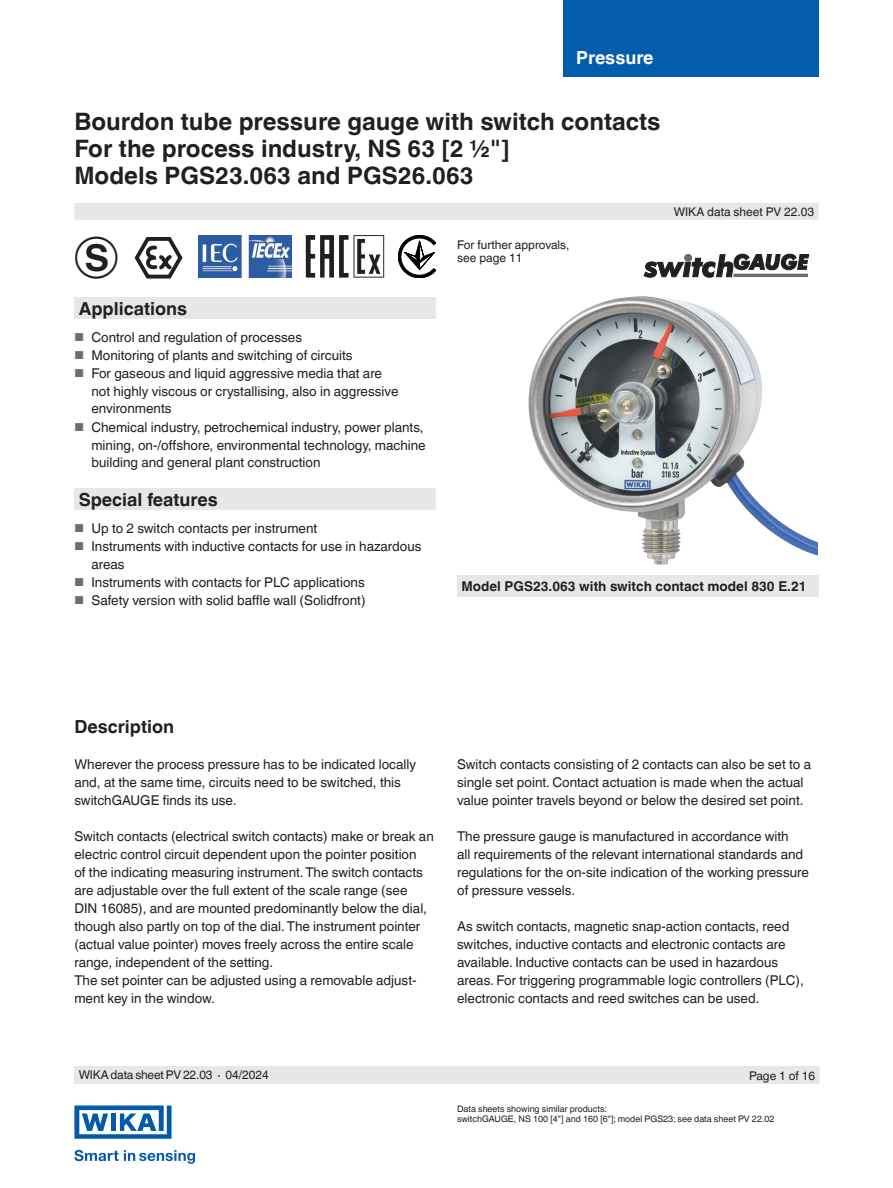
<style>
.page{position:relative;width:893px;height:1188px;background:#fff}
.page>*{position:absolute;margin:0;border:0;box-sizing:border-box;transform-origin:0 0}
.t1{font:46.5px "Wika";color:#231f20}
.t2{font:700 24px/27px "Helvetica World";color:#231f20}
.t3{font:700 18px "Helvetica World";color:#231f20}
.t4{font:700 18px "Helvetica World";color:#fff}
.t5{font:13.5px/18px "Helvetica World";color:#231f20}
.t6{font:700 13.5px "Helvetica World";color:#231f20}
.t7{font:12px/13.5px "Helvetica World";color:#231f20}
.t8{font:9px/10.5px "Helvetica World";color:#231f20}
.s1{font-size:11.55px;color:#6c6d70}
</style>
<div class="page">
<div style="left:563px;top:0;width:256px;height:77px;background:#035cac"></div>
<div style="left:74px;top:1066px;width:745px;height:18px;background:#e6e7e9"></div>
<svg style="left:74px;top:1150px;width:121px;height:14px"></svg>
<svg style="left:74px;top:1106px;width:98px;height:33px"></svg>
<div style="left:74px;top:203px;width:745px;height:17px;background:#e6e7e9"></div>
<img style="left:528px;top:296px;width:290px;height:269px">
<div style="left:74px;top:298px;width:362px;height:21px;background:#e6e7e9"></div>
<div style="left:74px;top:489px;width:362px;height:21px;background:#e6e7e9"></div>
<svg style="left:643px;top:254px;width:166px;height:24px"></svg>
<div style="left:685px;top:254px;width:6px;height:7px;background:#6c6d70;border-radius:50%"></div>
<div style="left:684px;top:254px;width:8px;height:8px;border:1px solid #6c6d70;border-radius:50%"></div>
<hr style="left:733px;top:274px;width:75px;height:3px;background:#6c6d70">
<div style="left:457px;top:575px;width:361px;height:21px;background:#e6e7e9"></div>
<svg style="left:134px;top:237px;width:49px;height:42px"></svg>
<svg style="left:306px;top:235px;width:78px;height:43px"></svg>
<img style="left:199px;top:235px;width:93px;height:43px">
<svg style="left:398px;top:235px;width:38px;height:43px"></svg>
<h3 class="t4" style="left:576px;top:47px;width:79px">Pressure</h3>
<h2 class="t2" style="left:74px;top:108px;width:588px">Bourdon tube pressure gauge with switch contacts<br>For the process industry, NS 63 [2 ½"]<br>Models PGS23.063 and PGS26.063</h2>
<h1 class="t1" style="left:74px;top:235px;width:46px">k</h1>
<p class="t7" style="left:457px;top:238px;width:114px">For further approvals, see page 11</p>
<p class="t7" style="left:674px;top:205px;width:142px">WIKA data sheet PV 22.03</p>
<h3 class="t3" style="left:79px;top:298px;width:110px">Applications</h3>
<p class="t5" style="left:74px;top:328px;width:229px"><span class="s1">■</span> Control and regulation of processes</p>
<p class="t5" style="left:74px;top:346px;width:280px"><span class="s1">■</span> Monitoring of plants and switching of circuits</p>
<p class="t5" style="left:91px;top:364px;width:309px;text-indent:-17px"><span class="s1">■</span> For gaseous and liquid aggressive media that are not highly viscous or crystallising, also in aggressive environments</p>
<p class="t5" style="left:91px;top:418px;width:336px;text-indent:-17px"><span class="s1">■</span> Chemical industry, petrochemical industry, power plants, mining, on-/offshore, environmental technology, machine building and general plant construction</p>
<h3 class="t3" style="left:79px;top:489px;width:141px">Special features</h3>
<p class="t5" style="left:74px;top:519px;width:244px"><span class="s1">■</span> Up to 2 switch contacts per instrument</p>
<p class="t5" style="left:91px;top:537px;width:332px;text-indent:-17px"><span class="s1">■</span> Instruments with inductive contacts for use in hazardous areas</p>
<p class="t5" style="left:74px;top:573px;width:292px"><span class="s1">■</span> Instruments with contacts for PLC applications</p>
<p class="t5" style="left:74px;top:591px;width:293px"><span class="s1">■</span> Safety version with solid baffle wall (Solidfront)</p>
<p class="t6" style="left:461px;top:578px;width:347px">Model PGS23.063 with switch contact model 830 E.21</p>
<h3 class="t3" style="left:74px;top:717px;width:101px">Description</h3>
<p class="t5" style="left:74px;top:756px;width:343px">Wherever the process pressure has to be indicated locally and, at the same time, circuits need to be switched, this switchGAUGE finds its use.</p>
<p class="t5" style="left:74px;top:828px;width:361px">Switch contacts (electrical switch contacts) make or break an electric control circuit dependent upon the pointer position<br>of the indicating measuring instrument. The switch contacts are adjustable over the full extent of the scale range (see DIN 16085), and are mounted predominantly below the dial, though also partly on top of the dial. The instrument pointer (actual value pointer) moves freely across the entire scale range, independent of the setting.<br>The set pointer can be adjusted using a removable adjust&shy;ment key in the window.</p>
<p class="t5" style="left:457px;top:756px;width:355px">Switch contacts consisting of 2 contacts can also be set to a single set point. Contact actuation is made when the actual value pointer travels beyond or below the desired set point.</p>
<p class="t5" style="left:457px;top:828px;width:353px">The pressure gauge is manufactured in accordance with<br>all requirements of the relevant international standards and regulations for the on-site indication of the working pressure of pressure vessels.</p>
<p class="t5" style="left:457px;top:918px;width:348px">As switch contacts, magnetic snap-action contacts, reed switches, inductive contacts and electronic contacts are available. Inductive contacts can be used in hazardous areas. For triggering programmable logic controllers (PLC), electronic contacts and reed switches can be used.</p>
<p class="t7" style="left:79px;top:1068px;width:192px">WIKA data sheet PV 22.03 ∙ 04/2024</p>
<p class="t7" style="left:749px;top:1069px;width:68px">Page 1 of 16</p>
<p class="t8" style="left:457px;top:1104px;width:319px">Data sheets showing similar products:<br>switchGAUGE, NS 100 [4"] and 160 [6"]; model PGS23; see data sheet PV 22.02</p>
</div>
